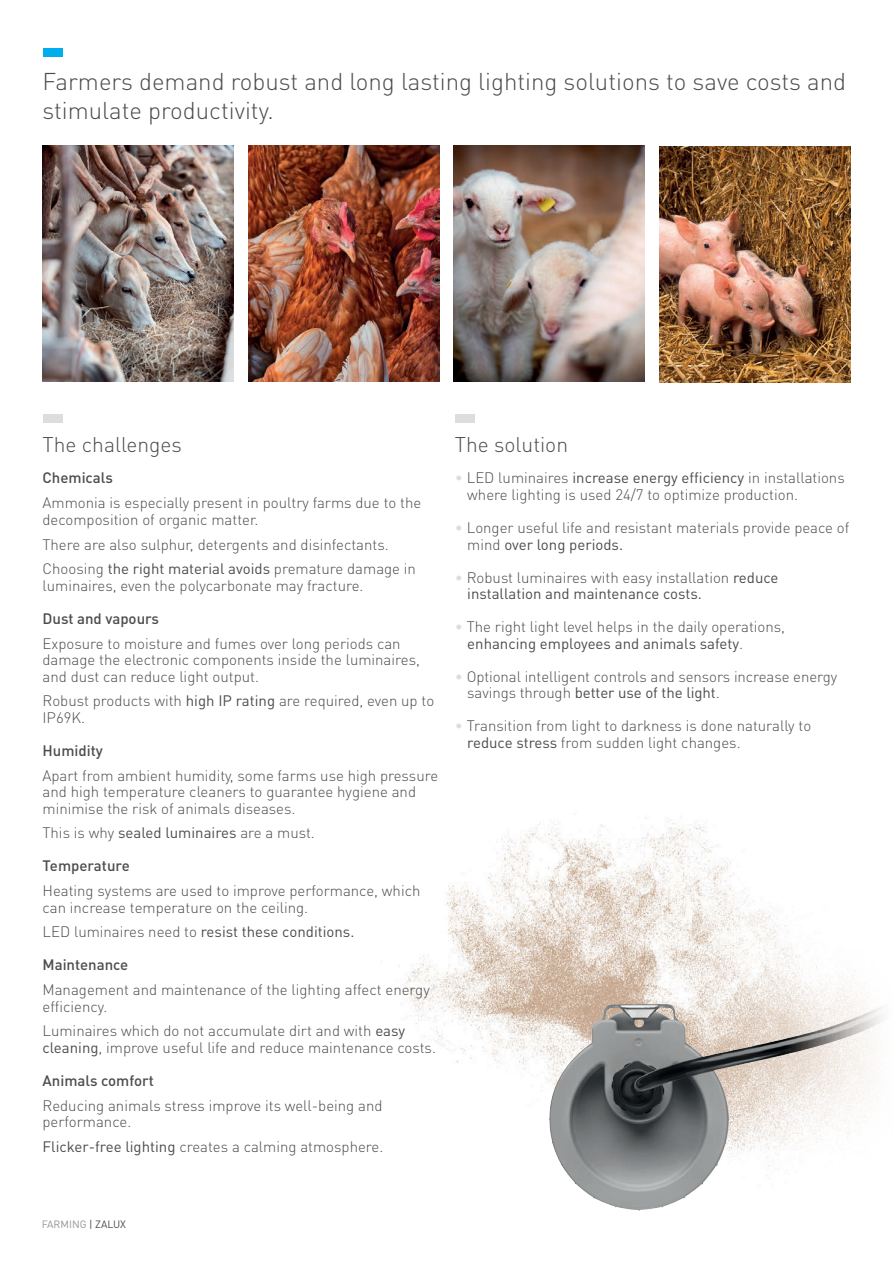
<style>
.page{position:relative;width:893px;height:1263px;background:#fff}
.page>*{position:absolute;margin:0;border:0;box-sizing:border-box;transform-origin:0 0}
.cabecera_2_pagina{font:300 24px/28.5px "DIN Pro";color:#4b4c4d}
.subtitulo_rectangulo{font:300 21px "DIN Pro";color:#4b4c4d}
.Fließtext_10_11_-_en{font:300 15px/16.5px "DIN Pro";color:#4b4c4d}
.puntos_parrafo_-espa{font:300 15px/16.5px "DIN Pro";color:#4b4c4d}
.puntos_parrafo_-espa-2{font:15px/16.5px "DIN Pro";color:#4b4c4d}
.subtitulo_negrita{font:500 15px "DIN Pro";color:#4b4c4d}
.Fließtext_10_11_-_en-2{font:15px "DIN Pro";color:#4b4c4d}
.t1{font:10.5px "DIN Pro";color:#939598}
.s1{font-weight:400}
.s2{font-weight:300}
.s3{color:#dcdddf}
.s4{font-weight:300;color:#dcdddf}
.s5{color:#4b4c4d}
</style>
<div class="page">
<img style="left:381px;top:817px;width:350px;height:234px">
<img style="left:455px;top:868px;width:430px;height:343px">
<div style="left:44px;top:48px;width:19px;height:8px;background:#00aeef"></div>
<div style="left:44px;top:414px;width:19px;height:8px;background:#dcdddf"></div>
<img style="left:43px;top:146px;width:191px;height:236px">
<img style="left:248px;top:146px;width:191px;height:236px">
<img style="left:454px;top:146px;width:191px;height:236px">
<img style="left:659px;top:147px;width:191px;height:236px">
<div style="left:455px;top:414px;width:19px;height:8px;background:#dcdddf"></div>
<p class="cabecera_2_pagina" style="left:43px;top:66px;width:805px">Farmers demand robust and long lasting lighting solutions to save costs and stimulate productivity.</p>
<p class="subtitulo_rectangulo" style="left:43px;top:430px;width:141px">The challenges</p>
<p class="subtitulo_negrita" style="left:43px;top:468px;width:72px">Chemicals</p>
<p class="Fließtext_10_11_-_en" style="left:43px;top:494px;width:380px">Ammonia is especially present in poultry farms due to the decomposition of organic matter.</p>
<p class="Fließtext_10_11_-_en" style="left:43px;top:535px;width:348px">There are also sulphur, detergents and disinfectants.</p>
<p class="Fließtext_10_11_-_en" style="left:43px;top:560px;width:375px">Choosing <span class="s1">the right material avoids</span> premature damage in luminaires, even the polycarbonate may fracture.</p>
<p class="subtitulo_negrita" style="left:43px;top:608px;width:118px">Dust and vapours</p>
<p class="Fließtext_10_11_-_en" style="left:43px;top:634px;width:379px">Exposure to moisture and fumes over long periods can damage the electronic components inside the luminaires, and dust can reduce light output.</p>
<p class="Fließtext_10_11_-_en" style="left:43px;top:692px;width:393px">Robust products with <span class="s1">high IP rating</span> are required, even up to<br>IP69K.</p>
<p class="subtitulo_negrita" style="left:43px;top:740px;width:62px">Humidity</p>
<p class="Fließtext_10_11_-_en" style="left:43px;top:766px;width:397px">Apart from ambient humidity, some farms use high pressure and high temperature cleaners to guarantee hygiene and minimise the risk of animals diseases.</p>
<p class="Fließtext_10_11_-_en" style="left:43px;top:824px;width:274px">This is why <span class="s1">sealed luminaires</span> are a must.</p>
<p class="subtitulo_negrita" style="left:43px;top:856px;width:89px">Temperature</p>
<p class="Fließtext_10_11_-_en" style="left:43px;top:882px;width:379px">Heating systems are used to improve performance, which can increase temperature on the ceiling.</p>
<p class="Fließtext_10_11_-_en-2" style="left:43px;top:922px;width:313px"><span class="s2">LED luminaires need to</span> resist these conditions.</p>
<p class="subtitulo_negrita" style="left:43px;top:955px;width:87px">Maintenance</p>
<p class="Fließtext_10_11_-_en" style="left:43px;top:981px;width:389px">Management and maintenance of the lighting affect energy efficiency.</p>
<p class="Fließtext_10_11_-_en" style="left:43px;top:1022px;width:395px">Luminaires which do not accumulate dirt and with <span class="s1">easy cleaning</span>, improve useful life and reduce maintenance costs.</p>
<p class="subtitulo_negrita" style="left:43px;top:1070px;width:113px">Animals comfort</p>
<p class="Fließtext_10_11_-_en" style="left:43px;top:1096px;width:342px">Reducing animals stress improve its well-being and performance.</p>
<p class="Fließtext_10_11_-_en" style="left:43px;top:1137px;width:342px"><span class="s1">Flicker-free lighting</span> creates a calming atmosphere.</p>
<p class="subtitulo_rectangulo" style="left:455px;top:430px;width:115px">The solution</p>
<p class="puntos_parrafo_-espa" style="left:467px;top:469px;width:379px;text-indent:-13px"><span class="s3">•</span> LED luminaires <span class="s1">increase energy efficiency</span> in installations where lighting is used 24/7 to optimize production.</p>
<p class="puntos_parrafo_-espa" style="left:467px;top:519px;width:384px;text-indent:-13px"><span class="s3">•</span> Longer useful life and resistant materials provide peace of mind <span class="s1">over long periods.</span></p>
<p class="puntos_parrafo_-espa-2" style="left:467px;top:568px;width:313px;text-indent:-13px"><span class="s4">•</span> <span class="s2">Robust luminaires with easy installation</span> reduce installation and maintenance costs.</p>
<p class="puntos_parrafo_-espa" style="left:467px;top:618px;width:319px;text-indent:-13px"><span class="s3">•</span> The right light level helps in the daily operations, <span class="s1">enhancing employees and animals safety</span>.</p>
<p class="puntos_parrafo_-espa" style="left:467px;top:667px;width:371px;text-indent:-13px"><span class="s3">•</span> Optional intelligent controls and sensors increase energy savings through <span class="s1">better use of the light</span>.</p>
<p class="puntos_parrafo_-espa" style="left:467px;top:717px;width:345px;text-indent:-13px"><span class="s3">•</span> Transition from light to darkness is done naturally to <span class="s1">reduce stress</span> from sudden light changes.</p>
<p class="t1" style="left:42px;top:1217px;width:86px">FARMING <span class="s5">| ZALUX</span></p>
</div>
